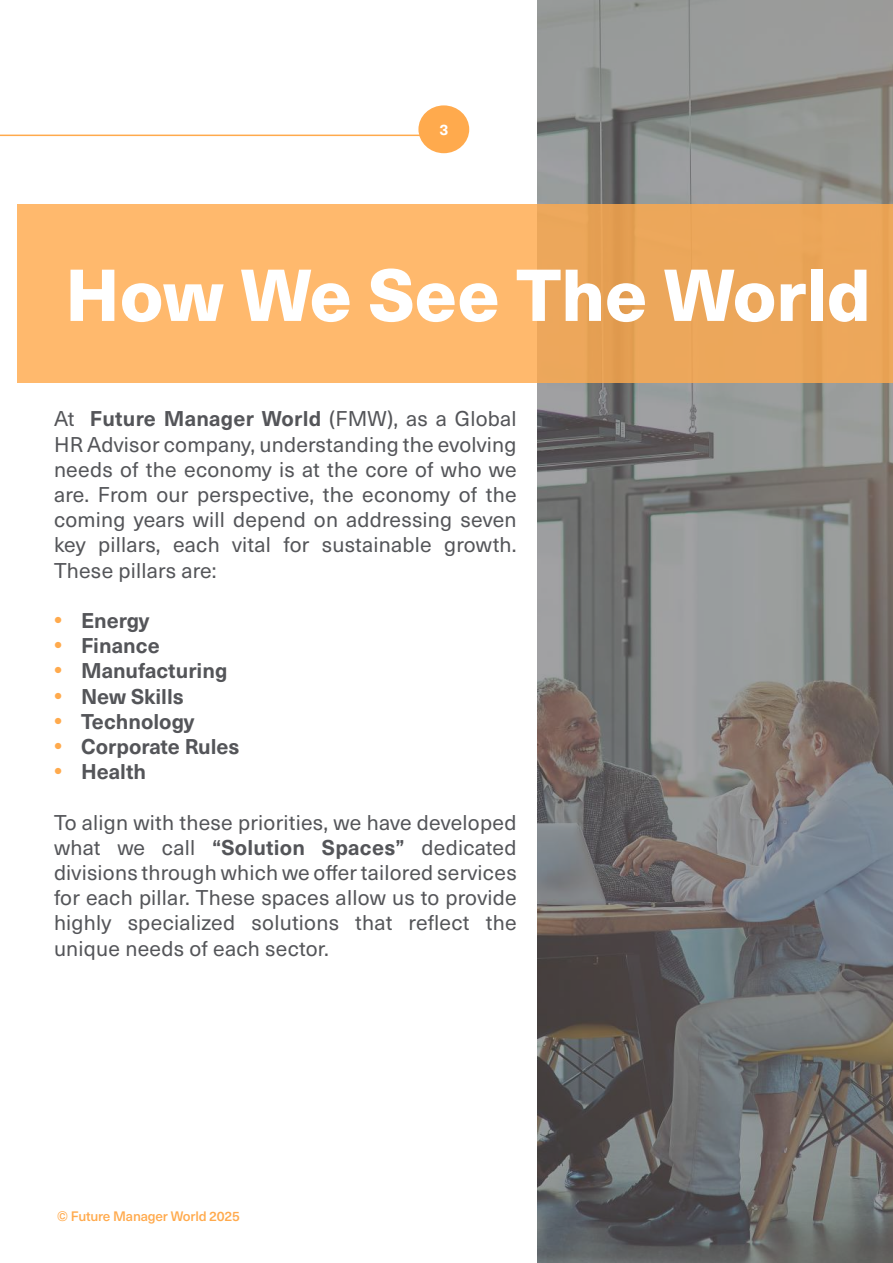
<style>
.page{position:relative;width:893px;height:1263px;background:#fff}
.page>*{position:absolute;margin:0;border:0;box-sizing:border-box;transform-origin:0 0}
.t1{font:800 72px "Neue Haas Unica W1 G";color:#fff}
.t2{font:21px/25.2px "Neue Haas Unica W1 G";letter-spacing:.01em;color:#545559;text-align:justify}
.t3{font:700 21px "Neue Haas Unica W1 G";color:#545559}
.t4{font:700 15px "Neue Haas Unica W1 G";color:#fff}
.t5{font:500 13.5px "Neue Haas Unica W1 G";letter-spacing:-.015em;color:#ffaa4d}
.s1{font-weight:700}
.s2{font-size:22.5px;color:#ffaa4d}
</style>
<div class="page">
<hr style="left:0;top:135px;width:460px;height:1px;background:#ffaa4d">
<div style="left:418px;top:105px;width:51px;height:48px;background:#ffaa4d;border-radius:50%"></div>
<svg style="left:538px;top:0;width:355px;height:1263px;background:#7a7a7a"></svg>
<svg style="left:17px;top:204px;width:876px;height:179px;background:#f6b164"></svg>
<p class="t4" style="left:439px;top:118px;width:10px">3</p>
<h1 class="t1" style="left:65px;top:239px;width:807px">How We See The World</h1>
<p class="t2" style="left:54px;top:405px;width:464px">At <span class="s1">Future Manager World</span> (FMW), as a Global HR Advisor company, understanding the evolving needs of the economy is at the core of who we are. From our perspective, the economy of the coming years will depend on addressing seven key pillars, each vital for sustainable growth.<br>These pillars are:</p>
<p class="t3" style="left:54px;top:605px;width:97px"><span class="s2">•</span> Energy</p>
<p class="t3" style="left:54px;top:630px;width:107px"><span class="s2">•</span> Finance</p>
<p class="t3" style="left:54px;top:655px;width:175px"><span class="s2">•</span> Manufacturing</p>
<p class="t3" style="left:54px;top:680px;width:131px"><span class="s2">•</span> New Skills</p>
<p class="t3" style="left:54px;top:705px;width:142px"><span class="s2">•</span> Technology</p>
<p class="t3" style="left:54px;top:731px;width:187px"><span class="s2">•</span> Corporate Rules</p>
<p class="t3" style="left:54px;top:756px;width:94px"><span class="s2">•</span> Health</p>
<p class="t2" style="left:54px;top:808px;width:464px">To align with these priorities, we have developed what we call <span class="s1">“Solution Spaces”</span> dedicated divisions through which we offer tailored services for each pillar. These spaces allow us to provide highly specialized solutions that reflect the unique needs of each sector.</p>
<p class="t5" style="left:57px;top:1206px;width:185px">© Future Manager World 2025</p>
</div>
